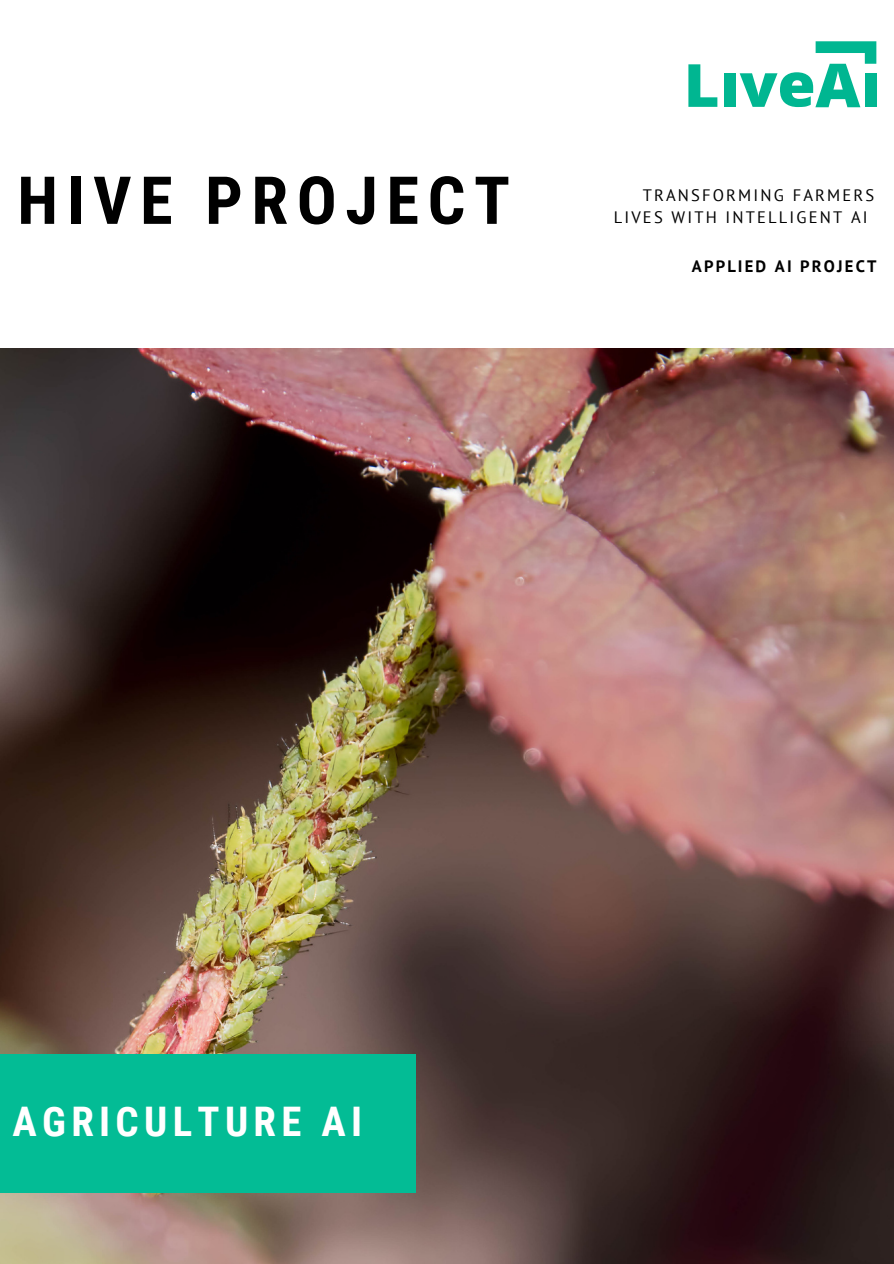
<style>
.page{position:relative;width:894px;height:1264px;background:#fff}
.page>*{position:absolute;margin:0;border:0;box-sizing:border-box;transform-origin:0 0}
.t1{font:700 66.3px "Roboto Condensed";letter-spacing:.13em;color:#000}
.t2{font:700 40.8px "Roboto Condensed";letter-spacing:.13em;color:#fff}
.t3{font:16.5px "PT Sans";letter-spacing:.13em;color:#000}
.t4{font:700 16.5px "PT Sans";letter-spacing:.13em;color:#000}
</style>
<div class="page">
<img style="left:0;top:348px;width:893px;height:915px">
<div style="left:0;top:1054px;width:415px;height:138px;background:#03bc95"></div>
<svg style="left:688px;top:64px;width:29px;height:43px"></svg>
<div style="left:723px;top:73px;width:12px;height:34px;background:#00b691"></div>
<svg style="left:739px;top:41px;width:137px;height:66px"></svg>
<div style="left:864px;top:74px;width:12px;height:33px;background:#00b691"></div>
<p class="t1" style="left:17px;top:162px;width:494px">HIVE PROJECT</p>
<p class="t3" style="left:642px;top:184px;width:233px">TRANSFORMING FARMERS</p>
<p class="t3" style="left:613px;top:207px;width:255px">LIVES WITH INTELLIGENT AI</p>
<p class="t4" style="left:691px;top:256px;width:186px">APPLIED AI PROJECT</p>
<p class="t2" style="left:13px;top:1098px;width:351px">AGRICULTURE AI</p>
</div>
